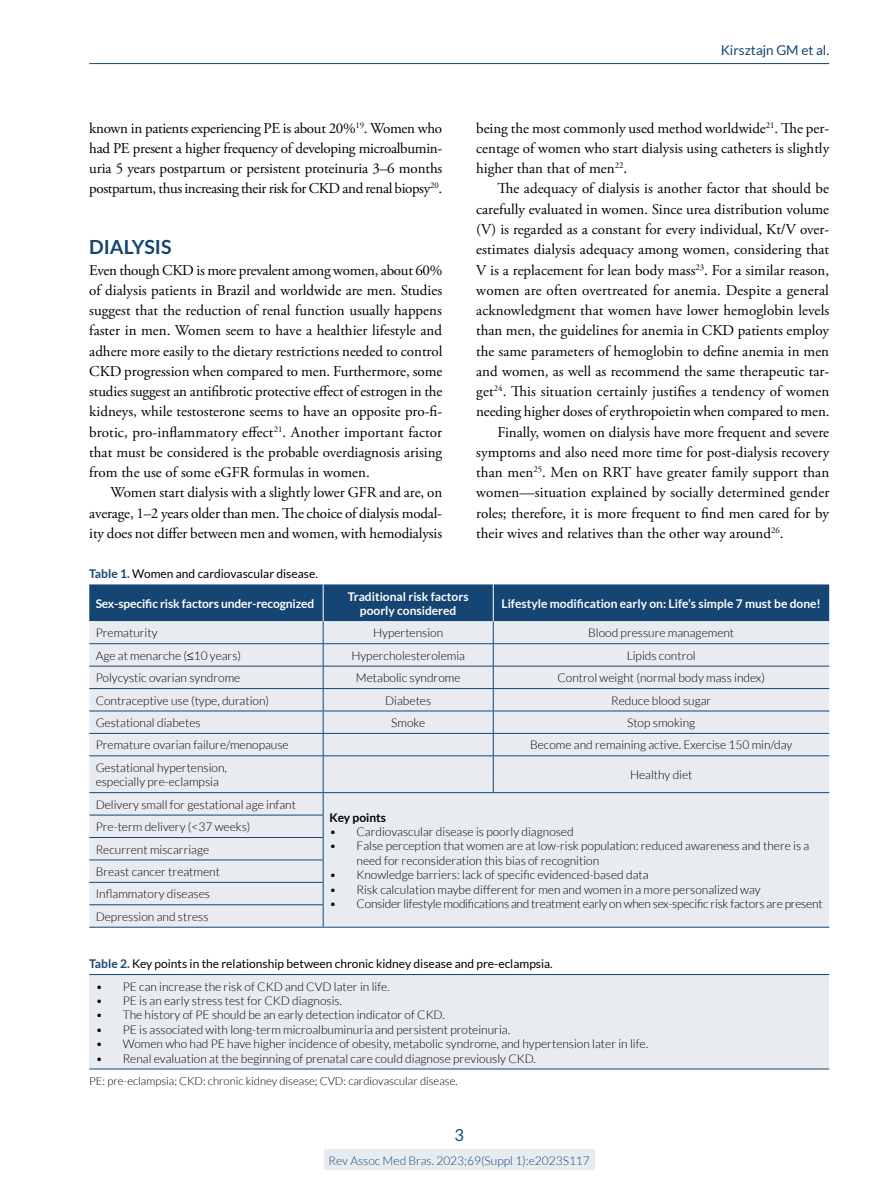
<style>
.page{position:relative;width:893px;height:1191px;background:#fff}
.page>*{position:absolute;margin:0;border:0;box-sizing:border-box;transform-origin:0 0}
.t1{font:700 19.5px "Lato";color:#154573}
.t2{font:16.5px "Lato";color:#154573}
.t3{font:15px/20.2px "Adobe Garamond Pro";color:#000;text-align:justify}
.t4{font:13.5px "Lato";color:#154573}
.t5{font:300 12px/22.4px "Lato";color:#000}
.t6{font:700 12px/14.4px "Lato";color:#fff;text-align:center}
.t7{font:12px "Lato";color:#000}
.t8{font:300 12px "Lato";letter-spacing:-.02em;color:#000}
.t9{font:300 12px "Lato";color:#154573}
.t10{font:700 12px "Lato";color:#000}
.t11{font:300 11.25px "Lato";color:#000}
.s1{font-weight:700;color:#154573}
</style>
<div class="page">
<div style="left:324px;top:1149px;width:270px;height:21px;background:#e8ecf1"></div>
<hr style="left:89px;top:63px;width:740px;height:1px;background:#154573">
<div style="left:89px;top:756px;width:740px;height:170px;background:#e8ecf1"></div>
<svg style="left:89px;top:584px;width:740px;height:171px;background:#b4c3d2"></svg>
<hr style="left:89px;top:755px;width:234px;height:1px;background:#154573">
<hr style="left:323px;top:755px;width:170px;height:1px;background:#154573">
<hr style="left:323px;top:756px;width:1px;height:36px;background:#154573">
<hr style="left:493px;top:755px;width:336px;height:1px;background:#154573">
<hr style="left:493px;top:756px;width:1px;height:36px;background:#154573">
<hr style="left:89px;top:792px;width:234px;height:1px;background:#154573">
<hr style="left:323px;top:792px;width:170px;height:1px;background:#154573">
<hr style="left:493px;top:792px;width:336px;height:1px;background:#154573">
<hr style="left:323px;top:926px;width:170px;height:1px;background:#154573">
<hr style="left:493px;top:926px;width:336px;height:1px;background:#154573">
<hr style="left:89px;top:814px;width:235px;height:1px;background:#154573">
<hr style="left:89px;top:837px;width:235px;height:1px;background:#154573">
<hr style="left:89px;top:859px;width:235px;height:1px;background:#154573">
<hr style="left:89px;top:882px;width:235px;height:1px;background:#154573">
<hr style="left:89px;top:904px;width:235px;height:1px;background:#154573">
<svg style="left:323px;top:793px;width:1px;height:133px"></svg>
<hr style="left:89px;top:926px;width:234px;height:1px;background:#154573">
<div style="left:89px;top:974px;width:740px;height:95px;background:#e8ecf1"></div>
<hr style="left:89px;top:974px;width:740px;height:1px;background:#154573">
<hr style="left:89px;top:1068px;width:740px;height:1px;background:#154573">
<p class="t3" style="left:89px;top:118px;width:355px">known in patients experiencing PE is about 20%<sup>19</sup>. Women who had PE present a higher frequency of developing microalbumin&shy;uria 5 years postpartum or persistent proteinuria 3–6 months postpartum, thus increasing their risk for CKD and renal biopsy<sup>20</sup>.</p>
<h1 class="t1" style="left:89px;top:236px;width:84px">DIALYSIS</h1>
<p class="t3" style="left:89px;top:260px;width:355px">Even though CKD is more prevalent among women, about 60% of dialysis patients in Brazil and worldwide are men. Studies suggest that the reduction of renal function usually happens faster in men. Women seem to have a healthier lifestyle and adhere more easily to the dietary restrictions needed to control CKD progression when compared to men. Furthermore, some studies suggest an antifibrotic protective effect of estrogen in the kidneys, while testosterone seems to have an opposite pro-fi&shy;brotic, pro-inflammatory effect<sup>21</sup>. Another important factor that must be considered is the probable overdiagnosis arising from the use of some eGFR formulas in women.</p>
<p class="t3" style="left:89px;top:483px;width:355px;text-indent:21px">Women start dialysis with a slightly lower GFR and are, on average, 1–2 years older than men. The choice of dialysis modal&shy;ity does not differ between men and women, with hemodialysis</p>
<p class="t4" style="left:721px;top:43px;width:110px">Kirsztajn GM et al.</p>
<p class="t3" style="left:476px;top:118px;width:354px">being the most commonly used method worldwide<sup>21</sup>. The per&shy;centage of women who start dialysis using catheters is slightly higher than that of men<sup>22</sup>.</p>
<p class="t3" style="left:497px;top:179px;width:333px">The adequacy of dialysis is another factor that should be</p>
<p class="t3" style="left:476px;top:199px;width:354px">carefully evaluated in women. Since urea distribution volume</p>
<p class="t3" style="left:476px;top:220px;width:354px">(V) is regarded as a constant for every individual, Kt/V over-</p>
<p class="t3" style="left:476px;top:240px;width:354px">estimates dialysis adequacy among women, considering that</p>
<p class="t3" style="left:476px;top:260px;width:354px">V is a replacement for lean body mass<sup>23</sup>. For a similar reason,</p>
<p class="t3" style="left:476px;top:280px;width:354px">women are often overtreated for anemia. Despite a general</p>
<p class="t3" style="left:476px;top:301px;width:355px">acknowledgment that women have lower hemoglobin levels</p>
<p class="t3" style="left:476px;top:321px;width:354px">than men, the guidelines for anemia in CKD patients employ</p>
<p class="t3" style="left:476px;top:341px;width:354px">the same parameters of hemoglobin to define anemia in men</p>
<p class="t3" style="left:476px;top:361px;width:354px">and women, as well as recommend the same therapeutic tar-</p>
<p class="t3" style="left:476px;top:382px;width:355px">get<sup>24</sup>. This situation certainly justifies a tendency of women</p>
<p class="t3" style="left:476px;top:402px;width:355px">needing higher doses of erythropoietin when compared to men.</p>
<p class="t3" style="left:497px;top:422px;width:333px">Finally, women on dialysis have more frequent and severe</p>
<p class="t3" style="left:476px;top:442px;width:354px">symptoms and also need more time for post-dialysis recovery</p>
<p class="t3" style="left:476px;top:463px;width:355px">than men<sup>25</sup>. Men on RRT have greater family support than</p>
<p class="t3" style="left:476px;top:483px;width:355px">women––situation explained by socially determined gender</p>
<p class="t3" style="left:476px;top:503px;width:354px">roles; therefore, it is more frequent to find men cared for by</p>
<p class="t3" style="left:476px;top:523px;width:309px">their wives and relatives than the other way around<sup>26</sup>.</p>
<p class="t7" style="left:89px;top:567px;width:230px"><span class="s1">Table 1.</span> Women and cardiovascular disease.</p>
<p class="t6" style="left:96px;top:596px;width:220px">Sex-specific risk factors under-recognized</p>
<p class="t6" style="left:348px;top:589px;width:122px">Traditional risk factors poorly considered</p>
<p class="t6" style="left:501px;top:596px;width:321px">Lifestyle modification early on: Life’s simple 7 must be done!</p>
<p class="t5" style="left:96px;top:622px;width:63px">Prematurity</p>
<p class="t5" style="left:373px;top:622px;width:72px">Hypertension</p>
<p class="t5" style="left:588px;top:622px;width:148px">Blood pressure management</p>
<p class="t5" style="left:96px;top:644px;width:147px">Age at menarche (≤10 years)</p>
<p class="t5" style="left:351px;top:644px;width:115px">Hypercholesterolemia</p>
<p class="t5" style="left:627px;top:644px;width:71px">Lipids control</p>
<p class="t5" style="left:96px;top:666px;width:146px">Polycystic ovarian syndrome</p>
<p class="t5" style="left:356px;top:666px;width:106px">Metabolic syndrome</p>
<p class="t5" style="left:557px;top:666px;width:209px">Control weight (normal body mass index)</p>
<p class="t5" style="left:96px;top:689px;width:175px">Contraceptive use (type, duration)</p>
<p class="t5" style="left:385px;top:689px;width:48px">Diabetes</p>
<p class="t5" style="left:611px;top:689px;width:102px">Reduce blood sugar</p>
<p class="t5" style="left:96px;top:711px;width:106px">Gestational diabetes</p>
<p class="t5" style="left:391px;top:711px;width:35px">Smoke</p>
<p class="t5" style="left:627px;top:711px;width:70px">Stop smoking</p>
<p class="t5" style="left:96px;top:734px;width:195px">Premature ovarian failure/menopause</p>
<p class="t5" style="left:530px;top:734px;width:264px">Become and remaining active. Exercise 150 min/day</p>
<p class="t5" style="left:96px;top:760px;width:133px;line-height:14.4px">Gestational hypertension, especially pre-eclampsia</p>
<p class="t5" style="left:630px;top:763px;width:64px">Healthy diet</p>
<p class="t5" style="left:96px;top:793px;width:202px">Delivery small for gestational age infant</p>
<p class="t10" style="left:330px;top:810px;width:58px">Key points</p>
<p class="t5" style="left:330px;top:820px;width:246px">• Cardiovascular disease is poorly diagnosed</p>
<p class="t5" style="left:357px;top:839px;width:454px;line-height:14.4px;text-indent:-27px">• False perception that women are at low-risk population: reduced awareness and there is a need for reconsideration this bias of recognition</p>
<p class="t5" style="left:330px;top:863px;width:321px">• Knowledge barriers: lack of specific evidenced-based data</p>
<p class="t5" style="left:330px;top:878px;width:433px">• Risk calculation maybe different for men and women in a more personalized way</p>
<p class="t8" style="left:330px;top:897px;width:495px">• Consider lifestyle modifications and treatment early on when sex-specific risk factors are present</p>
<p class="t5" style="left:96px;top:815px;width:156px">Pre-term delivery (&lt;37 weeks)<br>Recurrent miscarriage<br>Breast cancer treatment<br>Inflammatory diseases<br>Depression and stress</p>
<p class="t7" style="left:89px;top:956px;width:465px"><span class="s1">Table 2.</span> Key points in the relationship between chronic kidney disease and pre-eclampsia.</p>
<p class="t5" style="left:96px;top:975px;width:296px">• PE can increase the risk of CKD and CVD later in life.</p>
<p class="t5" style="left:96px;top:989px;width:248px">• PE is an early stress test for CKD diagnosis.</p>
<p class="t5" style="left:96px;top:1004px;width:351px">• The history of PE should be an early detection indicator of CKD.</p>
<p class="t5" style="left:96px;top:1018px;width:416px">• PE is associated with long-term microalbuminuria and persistent proteinuria.</p>
<p class="t5" style="left:96px;top:1032px;width:554px">• Women who had PE have higher incidence of obesity, metabolic syndrome, and hypertension later in life.</p>
<p class="t5" style="left:96px;top:1047px;width:442px">• Renal evaluation at the beginning of prenatal care could diagnose previously CKD.</p>
<p class="t11" style="left:89px;top:1074px;width:370px">PE: pre-eclampsia; CKD: chronic kidney disease; CVD: cardiovascular disease.</p>
<p class="t2" style="left:454px;top:1126px;width:11px">3</p>
<p class="t9" style="left:329px;top:1154px;width:263px">Rev Assoc Med Bras. 2023;69(Suppl 1):e2023S117</p>
</div>
